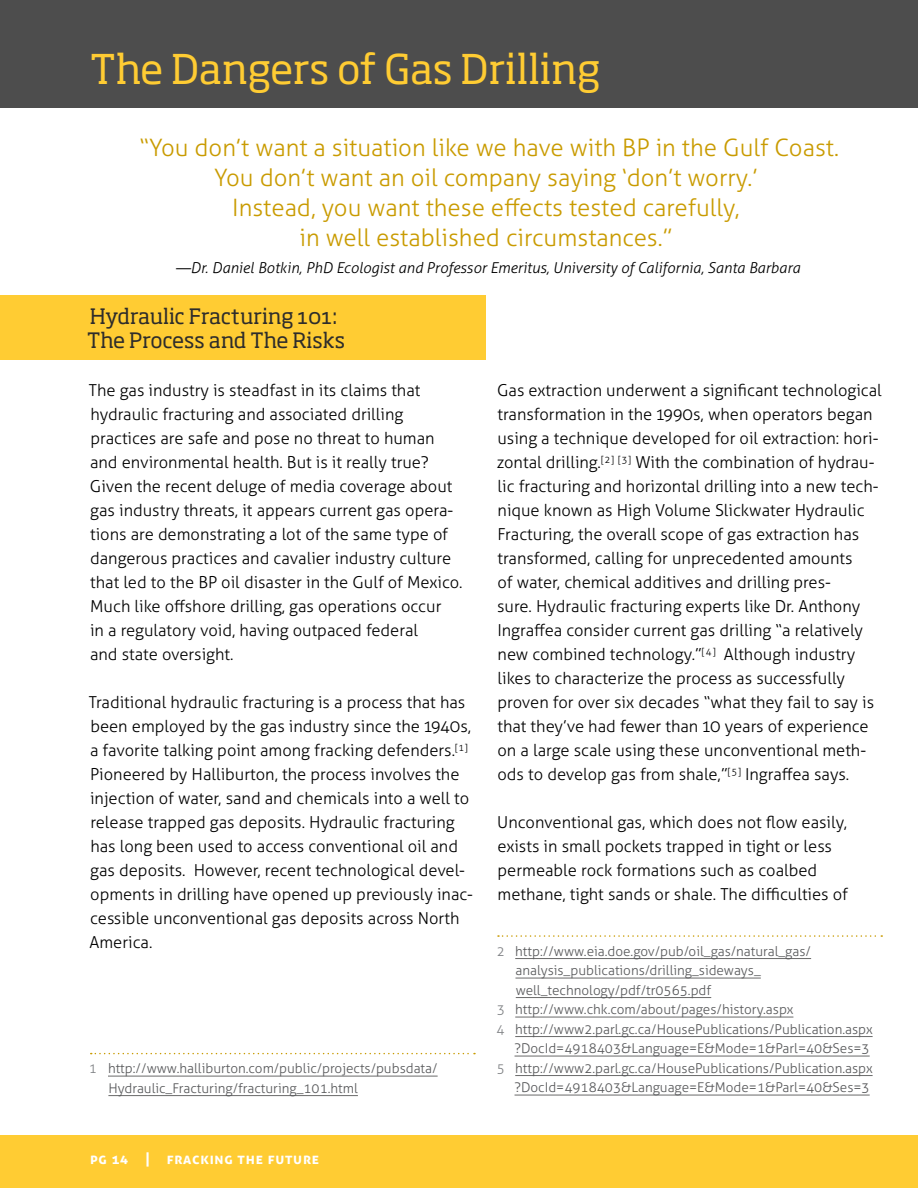
<style>
.page{position:relative;width:918px;height:1188px;background:#fff}
.page>*{position:absolute;margin:0;border:0;box-sizing:border-box;transform-origin:0 0}
.Chapter_Title{font:40.5px "Soho Std";color:#fc3}
.Quotation__Darker{font:300 24px/30px "Aller";color:#c99b01;text-align:center}
.Header__Minor{font:21px/24px "Soho Std";color:#2d2c2b}
.t1{font:300 16.5px/24px "Aller";color:#000}
.Quotation__Darker-2{font:italic 300 15px "Aller";color:#000}
.t2{font:700 15px "Aller";color:#fff}
.Footnote_Text{font:300 13.5px/19.5px "Aller";color:#58595b}
.s1{color:#808285}
</style>
<div class="page">
<div style="left:0;top:1136px;width:918px;height:52px;background:#fc3"></div>
<div style="left:0;top:296px;width:486px;height:64px;background:#fc3"></div>
<svg style="left:91px;top:1053px;width:384px;height:1px"></svg>
<hr style="left:108px;top:1076px;width:330px;height:1px;background:#696969">
<hr style="left:108px;top:1095px;width:250px;height:1px;background:#696969">
<svg style="left:498px;top:935px;width:384px;height:2px"></svg>
<hr style="left:515px;top:958px;width:296px;height:1px;background:#696969">
<hr style="left:515px;top:978px;width:246px;height:1px;background:#696969">
<hr style="left:516px;top:997px;width:195px;height:1px;background:#696969">
<hr style="left:515px;top:1017px;width:278px;height:1px;background:#696969">
<hr style="left:515px;top:1036px;width:358px;height:1px;background:#696969">
<hr style="left:515px;top:1056px;width:355px;height:1px;background:#696969">
<hr style="left:515px;top:1075px;width:358px;height:1px;background:#696969">
<hr style="left:515px;top:1095px;width:355px;height:1px;background:#696969">
<div style="left:0;top:0;width:918px;height:108px;background:#4d4d4d"></div>
<p class="Chapter_Title" style="left:90px;top:44px;width:512px">The Dangers of Gas Drilling</p>
<p class="Quotation__Darker" style="left:139px;top:133px;width:701px">“You don’t want a situation like we have with BP in the Gulf Coast.<br>You don’t want an oil company saying ‘don’t worry.’<br>Instead, you want these effects tested carefully,<br>in well established circumstances.”</p>
<p class="Quotation__Darker-2" style="left:176px;top:259px;width:626px">—Dr. Daniel Botkin, PhD Ecologist and Professor Emeritus, University of California, Santa Barbara</p>
<p class="Header__Minor" style="left:87px;top:304px;width:259px">Hydraulic Fracturing 101:<br>The Process and The Risks</p>
<p class="t1" style="left:89px;top:378px;width:375px">The gas industry is steadfast in its claims that hydraulic fracturing and associated drilling practices are safe and pose no threat to human and environmental health. But is it really true?<br>Given the recent deluge of media coverage about gas industry threats, it appears current gas opera&shy;tions are demonstrating a lot of the same type of dangerous practices and cavalier industry culture that led to the BP oil disaster in the Gulf of Mexico.<br>Much like offshore drilling, gas operations occur<br>in a regulatory void, having outpaced federal<br>and state oversight.</p>
<p class="t1" style="left:89px;top:690px;width:386px">Traditional hydraulic fracturing is a process that has been employed by the gas industry since the 1940s, a favorite talking point among fracking defenders.<sup>[</sup> <sup>1</sup> <sup>] </sup>Pioneered by Halliburton, the process involves the injection of water, sand and chemicals into a well to release trapped gas deposits. Hydraulic fracturing has long been used to access conventional oil and gas deposits. However, recent technological devel&shy;opments in drilling have opened up previously inac&shy;cessible unconventional gas deposits across North America.</p>
<p class="Footnote_Text" style="left:108px;top:1059px;width:331px;text-indent:-19px"><span class="s1">1</span> http://www.halliburton.com/public/projects/pubsdata/<br>Hydraulic_Fracturing/fracturing_101.html</p>
<p class="t2" style="left:90px;top:1149px;width:231px">Pg 14 | Fracking the Future</p>
<p class="t1" style="left:497px;top:378px;width:387px">Gas extraction underwent a significant technological transformation in the 1990s, when operators began using a technique developed for oil extraction: hori&shy;zontal drilling.<sup>[</sup> <sup>2</sup> <sup>]</sup> <sup>[3]</sup> With the combination of hydrau&shy;lic fracturing and horizontal drilling into a new tech&shy;nique known as High Volume Slickwater Hydraulic Fracturing, the overall scope of gas extraction has transformed, calling for unprecedented amounts<br>of water, chemical additives and drilling pres-<br>sure. Hydraulic fracturing experts like Dr. Anthony Ingraffea consider current gas drilling “a relatively new combined technology.”<sup>[4]</sup> Although industry likes to characterize the process as successfully proven for over six decades “what they fail to say is that they’ve had fewer than 10 years of experience on a large scale using these unconventional meth&shy;ods to develop gas from shale,”<sup>[5]</sup> Ingraffea says.</p>
<p class="t1" style="left:497px;top:810px;width:352px">Unconventional gas, which does not flow easily, exists in small pockets trapped in tight or less permeable rock formations such as coalbed methane, tight sands or shale. The difficulties of</p>
<p class="Footnote_Text" style="left:515px;top:941px;width:297px;text-indent:-18px"><span class="s1">2</span> http://www.eia.doe.gov/pub/oil_gas/natural_gas/ analysis_publications/drilling_sideways_ well_technology/pdf/tr0565.pdf</p>
<p class="Footnote_Text" style="left:497px;top:1000px;width:298px"><span class="s1">3</span> http://www.chk.com/about/pages/history.aspx</p>
<p class="Footnote_Text" style="left:497px;top:1019px;width:378px;text-align:right"><span class="s1">4</span> http://www2.parl.gc.ca/HousePublications/Publication.aspx ?DocId=4918403&amp;Language=E&amp;Mode=1&amp;Parl=40&amp;Ses=3</p>
<p class="Footnote_Text" style="left:497px;top:1058px;width:377px;text-align:right"><span class="s1">5</span> http://www2.parl.gc.ca/HousePublications/Publication.aspx ?DocId=4918403&amp;Language=E&amp;Mode=1&amp;Parl=40&amp;Ses=3</p>
</div>
